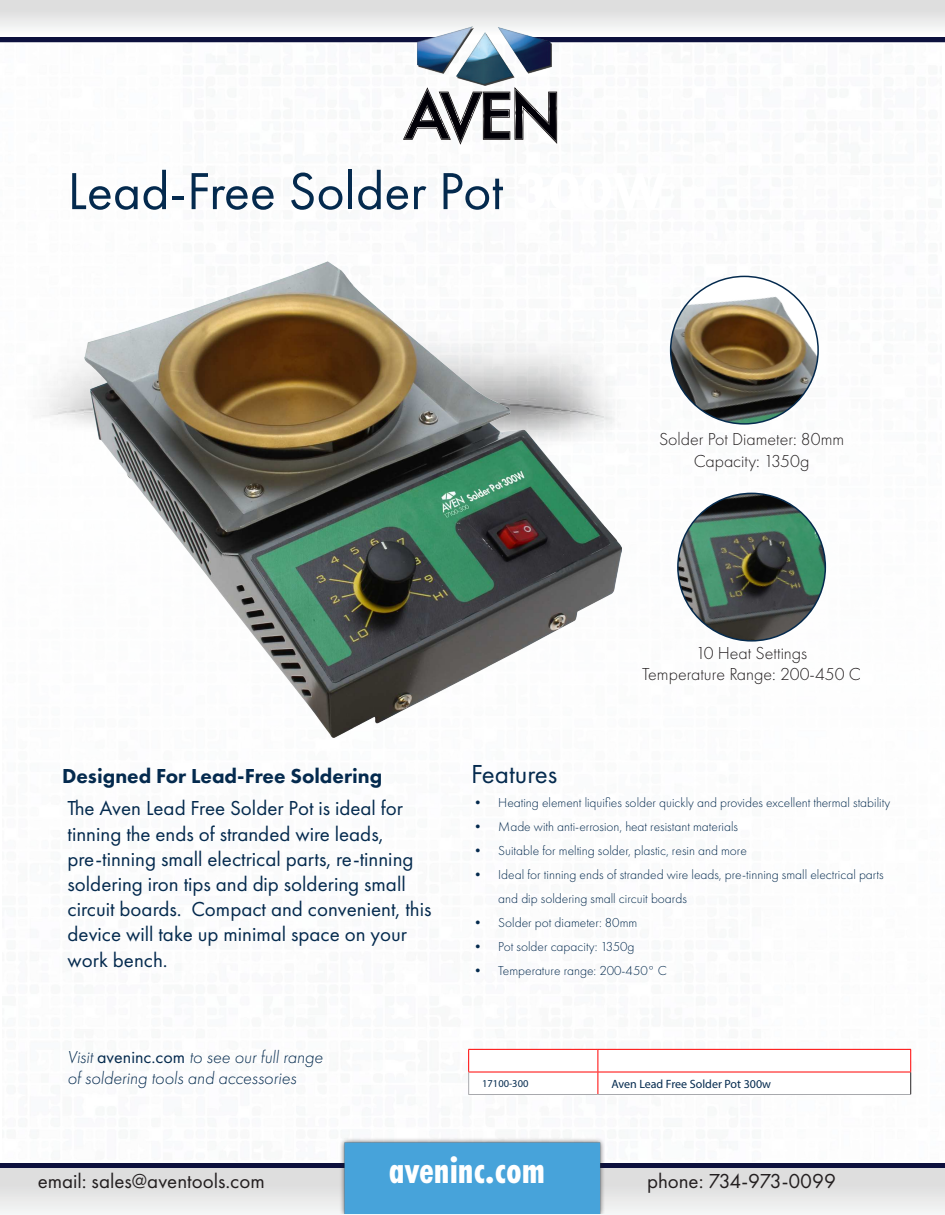
<style>
.page{position:relative;width:945px;height:1215px;background:#fff}
.page>*{position:absolute;margin:0;border:0;box-sizing:border-box;transform-origin:0 0}
.t1{font:54px "Futura PT";color:#042a4e}
.t2{font:700 39.9px "Futura PT Cond";color:#fff}
.t3{font:27px "Futura PT";color:#042a4e}
.t4{font:21px/25.2px "Futura PT";color:#042a4e}
.t5{font:21px "Futura PT";color:#231f20}
.t6{font:800 21px "Futura PT";color:#042a4e}
.t7{font:300 18px/21.6px "Futura PT";color:#231f20;text-align:center}
.t8{font:italic 300 18px/21.6px "Futura PT";color:#042a4e}
.t9{font:300 13.5px/24px "Futura PT";color:#042a4e}
.t10{font:12px "Myriad Pro";color:#042a4e}
.t11{font:10.5px "Myriad Pro";color:#042a4e}
.s1{font-weight:800;color:#fff}
.s2{font-weight:400;font-style:normal}
</style>
<div class="page">
<svg style="left:0;top:1163px;width:945px;height:6px;background:#2f3358"></svg>
<div style="left:0;top:1169px;width:945px;height:46px;background:linear-gradient(to bottom,#dcdad9,#eaf0f2)"></div>
<img style="left:340px;top:1137px;width:265px;height:76px">
<svg style="left:468px;top:1049px;width:443px;height:46px"></svg>
<svg style="left:403px;top:87px;width:154px;height:57px"></svg>
<div style="left:0;top:37px;width:945px;height:5px;background:#0d113e"></div>
<svg style="left:0;top:0;width:945px;height:28px;background:#e4e5e5"></svg>
<img style="left:418px;top:27px;width:133px;height:59px">
<img style="left:84px;top:261px;width:538px;height:477px">
<img style="left:671px;top:282px;width:147px;height:142px">
<img style="left:678px;top:493px;width:147px;height:148px;border-radius:74px">
<h1 class="t1" style="left:68px;top:169px;width:601px">Lead-Free Solder Pot <span class="s1">300W</span></h1>
<h3 class="t7" style="left:659px;top:430px;width:187px">Solder Pot Diameter: 80mm<br>Capacity: 1350g</h3>
<h3 class="t6" style="left:62px;top:768px;width:322px">Designed For Lead-Free Soldering</h3>
<p class="t4" style="left:68px;top:797px;width:365px">The Aven Lead Free Solder Pot is ideal for tinning the ends of stranded wire leads, pre-tinning small electrical parts, re-tinning soldering iron tips and dip soldering small circuit boards. Compact and convenient, this device will take up minimal space on your work bench.</p>
<h3 class="t8" style="left:68px;top:1047px;width:257px">Visit <span class="s2">aveninc.com</span> to see our full range of soldering tools and accessories</h3>
<h3 class="t7" style="left:642px;top:643px;width:220px">10 Heat Settings<br>Temperature Range: 200-450 C</h3>
<h3 class="t3" style="left:471px;top:763px;width:87px">Features</h3>
<p class="t9" style="left:471px;top:791px;width:421px">• Heating element liquifies solder quickly and provides excellent thermal stability</p>
<p class="t9" style="left:471px;top:815px;width:268px">• Made with anti-errosion, heat resistant materials</p>
<p class="t9" style="left:471px;top:839px;width:277px">• Suitable for melting solder, plastic, resin and more</p>
<p class="t9" style="left:498px;top:863px;width:387px;text-indent:-27px">• Ideal for tinning ends of stranded wire leads, pre-tinning small electrical parts and dip soldering small circuit boards</p>
<p class="t9" style="left:471px;top:911px;width:167px">• Solder pot diameter: 80mm</p>
<p class="t9" style="left:471px;top:935px;width:165px">• Pot solder capacity: 1350g</p>
<p class="t9" style="left:471px;top:959px;width:197px">• Temperature range: 200-450° C</p>
<p class="t11" style="left:482px;top:1080px;width:48px">17100-300</p>
<p class="t10" style="left:611px;top:1079px;width:161px">Aven Lead Free Solder Pot 300w</p>
<h3 class="t5" style="left:38px;top:1173px;width:229px">email: sales@aventools.com</h3>
<h2 class="t2" style="left:389px;top:1146px;width:158px">aveninc.com</h2>
<h3 class="t5" style="left:647px;top:1173px;width:190px">phone: 734-973-0099</h3>
</div>
